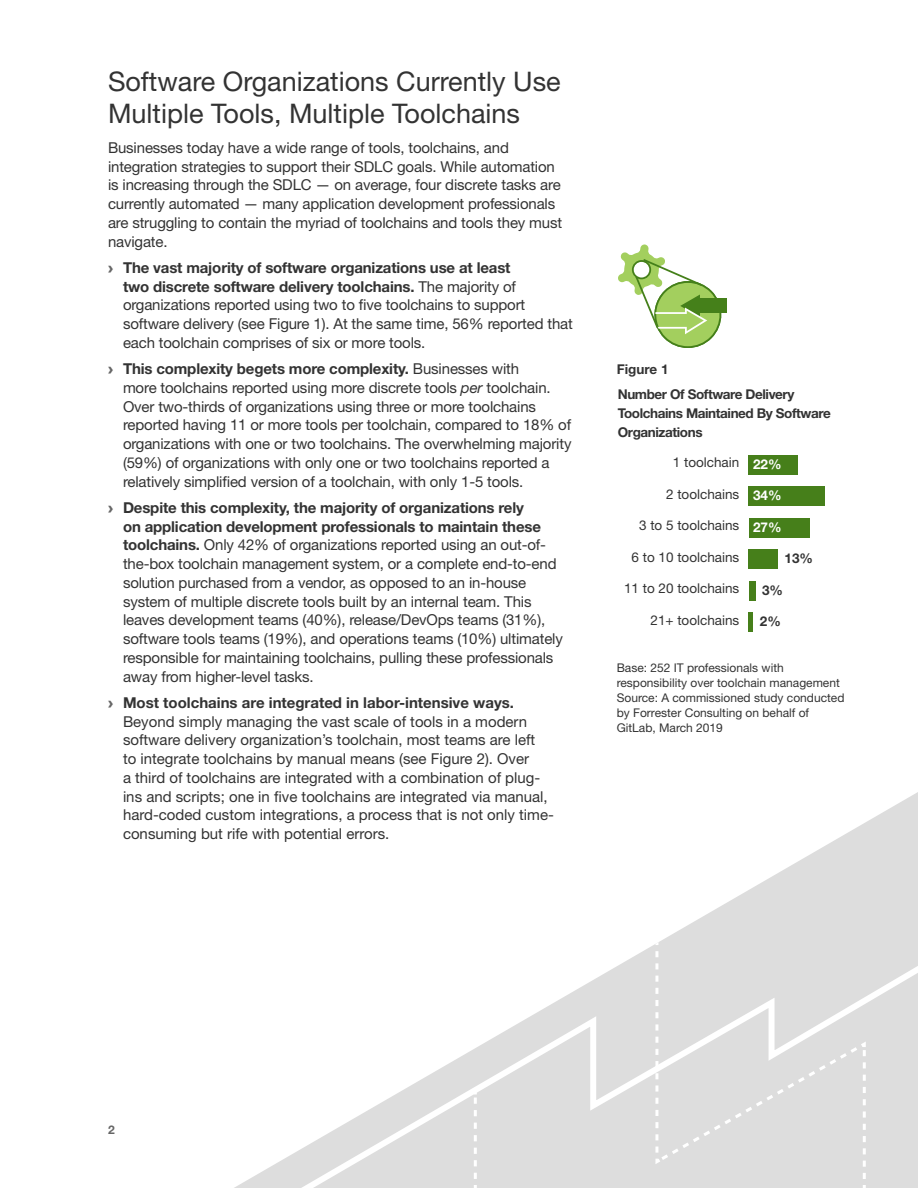
<style>
.page{position:relative;width:918px;height:1188px;background:#fff}
.page>*{position:absolute;margin:0;border:0;box-sizing:border-box;transform-origin:0 0}
.Heading_2{font:27px/31.5px "Helvetica Neue LT Std";color:#333}
.t1{font:15px/18.8px "Helvetica Neue LT Std";letter-spacing:-.01em;color:#333}
.t2{font:13.5px "Helvetica Neue LT Std";color:#333}
.t3{font:700 13.5px/18.8px "Helvetica Neue LT Std";letter-spacing:-.03em;color:#333}
.t4{font:12px/15px "Helvetica Neue LT Std";color:#333}
.t5{font:700 12px "Helvetica Neue LT Std";color:#666}
.s1{font-family:"Arial";font-weight:900;color:#666}
.s2{font-weight:700}
.s3{font-style:italic}
.s4{font-weight:700;color:#fff}
</style>
<div class="page">
<svg style="left:234px;top:792px;width:684px;height:396px"></svg>
<svg style="left:291px;top:956px;width:627px;height:232px"></svg>
<svg style="left:474px;top:1091px;width:3px;height:88px"></svg>
<div style="left:654px;top:933px;width:213px;height:246px;background:#ddd"></div>
<div style="left:749px;top:455px;width:49px;height:19px;background:#467f1a"></div>
<div style="left:749px;top:486px;width:76px;height:20px;background:#467f1a"></div>
<div style="left:749px;top:518px;width:60px;height:19px;background:#467f1a"></div>
<div style="left:749px;top:549px;width:29px;height:20px;background:#467f1a"></div>
<div style="left:749px;top:581px;width:6px;height:19px;background:#467f1a"></div>
<hr style="left:749px;top:612px;width:4px;height:20px;background:#467f1a">
<div style="left:697px;top:299px;width:30px;height:14px;background:#45801a"></div>
<svg style="left:618px;top:244px;width:107px;height:104px"></svg>
<p class="Heading_2" style="left:108px;top:66px;width:454px">Software Organizations Currently Use<br>Multiple Tools, Multiple Toolchains</p>
<p class="t1" style="left:108px;top:138px;width:456px">Businesses today have a wide range of tools, toolchains, and integration strategies to support their SDLC goals. While automation is increasing through the SDLC — on average, four discrete tasks are currently automated — many application development professionals are struggling to contain the myriad of toolchains and tools they must navigate.</p>
<p class="t1" style="left:123px;top:258px;width:451px;text-indent:-15px"><span class="s1">›</span> <span class="s2">The vast majority of software organizations use at least<br>two discrete software delivery toolchains.</span> The majority of organizations reported using two to five toolchains to support software delivery (see Figure 1). At the same time, 56% reported that each toolchain comprises of six or more tools.</p>
<p class="t1" style="left:123px;top:359px;width:450px;text-indent:-15px"><span class="s1">›</span> <span class="s2">This complexity begets more complexity.</span> Businesses with<br>more toolchains reported using more discrete tools <span class="s3">per</span> toolchain.<br>Over two-thirds of organizations using three or more toolchains reported having 11 or more tools per toolchain, compared to 18% of organizations with one or two toolchains. The overwhelming majority (59%) of organizations with only one or two toolchains reported a relatively simplified version of a toolchain, with only 1-5 tools.</p>
<p class="t1" style="left:123px;top:498px;width:441px;text-indent:-15px"><span class="s1">›</span> <span class="s2">Despite this complexity, the majority of organizations rely<br>on application development professionals to maintain these toolchains.</span> Only 42% of organizations reported using an out-of&shy;the-box toolchain management system, or a complete end-to-end solution purchased from a vendor, as opposed to an in-house system of multiple discrete tools built by an internal team. This leaves development teams (40%), release/DevOps teams (31%), software tools teams (19%), and operations teams (10%) ultimately responsible for maintaining toolchains, pulling these professionals away from higher-level tasks.</p>
<p class="t1" style="left:123px;top:693px;width:432px;text-indent:-15px"><span class="s1">›</span> <span class="s2">Most toolchains are integrated in labor-intensive ways.<br></span>Beyond simply managing the vast scale of tools in a modern software delivery organization’s toolchain, most teams are left<br>to integrate toolchains by manual means (see Figure 2). Over<br>a third of toolchains are integrated with a combination of plug&shy;ins and scripts; one in five toolchains are integrated via manual, hard-coded custom integrations, a process that is not only time&shy;consuming but rife with potential errors.</p>
<p class="t3" style="left:617px;top:359px;width:53px">Figure 1</p>
<p class="t3" style="left:618px;top:385px;width:215px">Number Of Software Delivery<br>Toolchains Maintained By Software<br>Organizations</p>
<p class="t2" style="left:673px;top:455px;width:110px">1 toolchain <span class="s4">22%</span></p>
<p class="t2" style="left:666px;top:486px;width:117px">2 toolchains <span class="s4">34%</span></p>
<p class="t2" style="left:639px;top:518px;width:144px">3 to 5 toolchains <span class="s4">27%</span></p>
<p class="t2" style="left:632px;top:549px;width:109px">6 to 10 toolchains</p>
<p class="t3" style="left:785px;top:549px;width:30px">13%</p>
<p class="t2" style="left:624px;top:581px;width:117px">11 to 20 toolchains</p>
<p class="t3" style="left:762px;top:580px;width:23px">3%</p>
<p class="t2" style="left:651px;top:612px;width:90px">21+ toolchains</p>
<p class="t3" style="left:760px;top:611px;width:23px">2%</p>
<p class="t4" style="left:617px;top:660px;width:229px">Base: 252 IT professionals with responsibility over toolchain management Source: A commissioned study conducted by Forrester Consulting on behalf of GitLab, March 2019</p>
<p class="t5" style="left:108px;top:1122px;width:8px">2</p>
</div>
